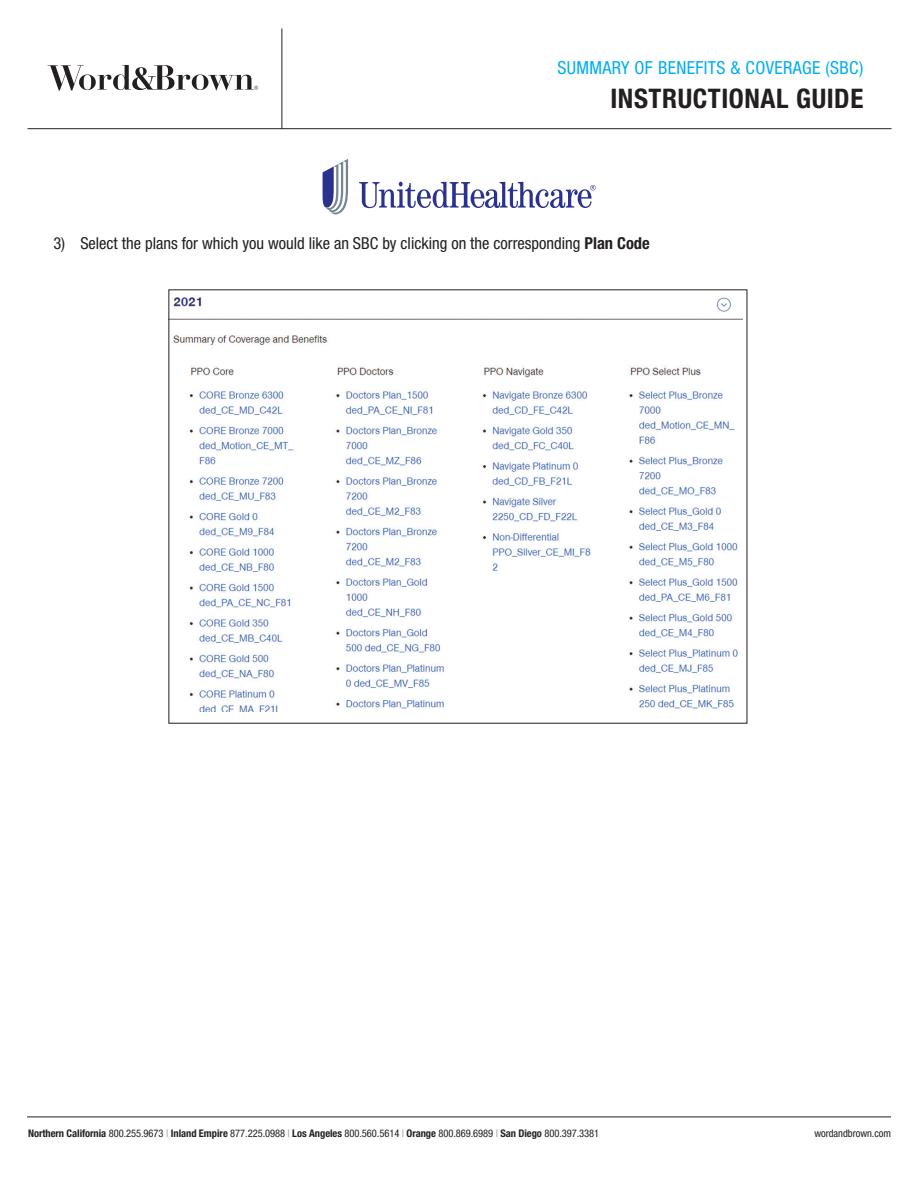
<style>
.page{position:relative;width:918px;height:1188px;background:#fff}
.page>*{position:absolute;margin:0;border:0;box-sizing:border-box;transform-origin:0 0}
.t1{font:700 condensed 27px "Helvetica Neue LT Std";letter-spacing:.02em;color:#231f20}
.t2{font:condensed 18px "Helvetica Neue LT Std";letter-spacing:.02em;color:#00aeef}
.t3{font:condensed 16.5px "Helvetica Neue LT Std";color:#231f20}
.t4{font:condensed 10.5px "Helvetica Neue LT Std";letter-spacing:-.005em;color:#231f20}
.s1{font-weight:700}
.s2{color:#939598}
</style>
<div class="page">
<hr style="left:28px;top:128px;width:864px;height:1px;background:#231f20">
<hr style="left:282px;top:28px;width:1px;height:101px;background:#231f20">
<svg style="left:48px;top:65px;width:210px;height:26px"></svg>
<hr style="left:27px;top:1117px;width:864px;height:1px;background:#231f20">
<img style="left:170px;top:297px;width:572px;height:414px">
<svg style="left:359px;top:182px;width:237px;height:26px"></svg>
<svg style="left:323px;top:159px;width:25px;height:55px"></svg>
<h2 class="t2" style="left:557px;top:57px;width:307px">SUMMARY OF BENEFITS &amp; COVERAGE (SBC)</h2>
<h1 class="t1" style="left:610px;top:82px;width:254px">INSTRUCTIONAL GUIDE</h1>
<h3 class="t3" style="left:53px;top:233px;width:598px">3) Select the plans for which you would like an SBC by clicking on the corresponding <span class="s1">Plan Code</span></h3>
<p class="t4" style="left:28px;top:1127px;width:573px"><span class="s1">Northern California</span> 800.255.9673 <span class="s2">|</span> <span class="s1">Inland Empire</span> 877.225.0988 <span class="s2">|</span> <span class="s1">Los Angeles</span> 800.560.5614 <span class="s2">|</span> <span class="s1">Orange</span> 800.869.6989 <span class="s2">|</span> <span class="s1">San Diego</span> 800.397.3381</p>
<p class="t4" style="left:814px;top:1127px;width:78px">wordandbrown.com</p>
</div>
